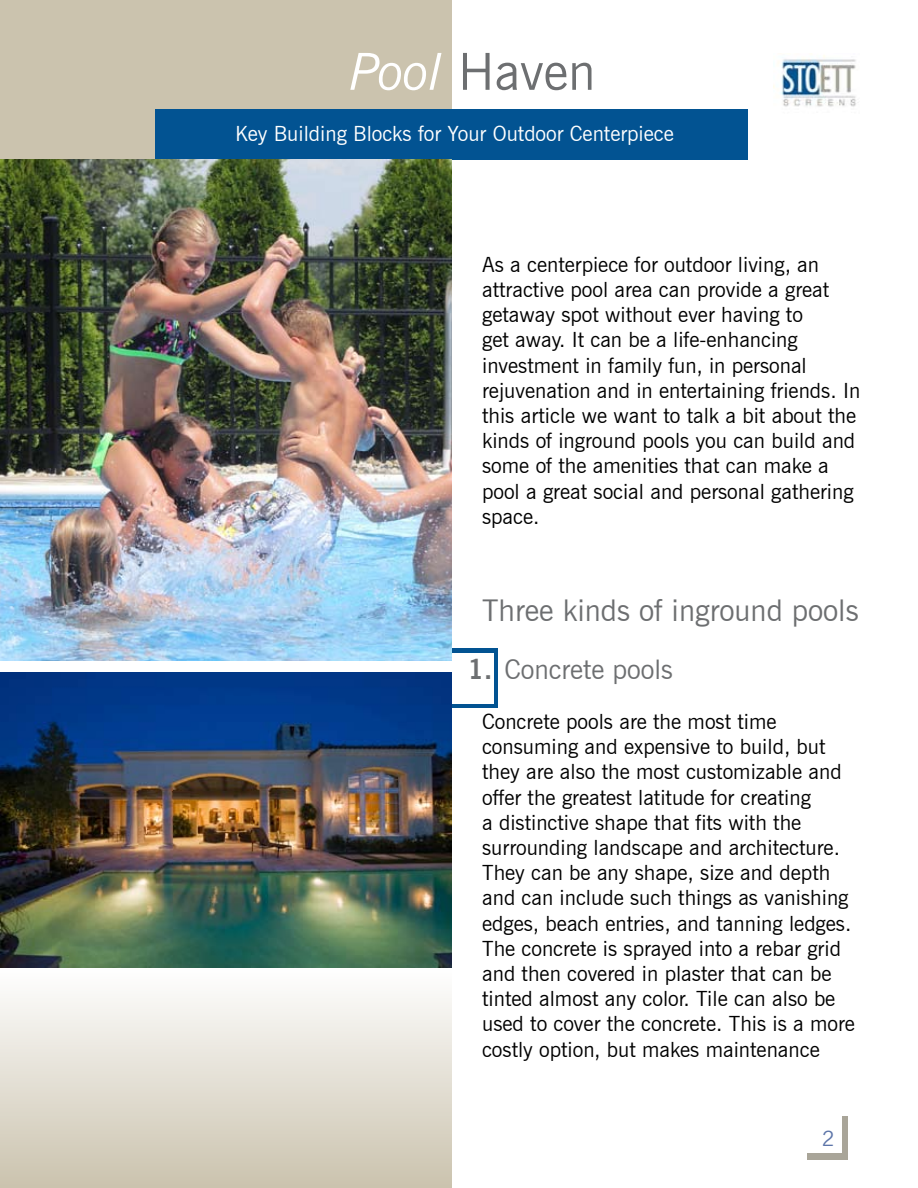
<style>
.page{position:relative;width:918px;height:1188px;background:#fff}
.page>*{position:absolute;margin:0;border:0;box-sizing:border-box;transform-origin:0 0}
.t1{font:51px "News Gothic BT";color:#6d6f71}
.t2{font:30px "News Gothic BT";color:#6d6f71}
.t3{font:27px "News Gothic BT";color:#6d6f71}
.t4{font:21px/25.2px "News Gothic BT";color:#000}
.t5{font:21px "News Gothic BT";color:#fff}
.t6{font:21px "News Gothic BT";color:#5d75a9}
.s1{font-style:italic;color:#fff}
.s2{font-weight:700}
</style>
<div class="page">
<div style="left:438px;top:648px;width:60px;height:60px;background:#025392"></div>
<div style="left:425px;top:653px;width:69px;height:50px;background:#fff"></div>
<div style="left:0;top:0;width:451px;height:159px;background:#cbc3ae"></div>
<div style="left:0;top:969px;width:451px;height:219px;background:linear-gradient(to bottom,#fefefe,#cbc3ae)"></div>
<div style="left:156px;top:110px;width:592px;height:50px;background:#025392"></div>
<img style="left:774px;top:55px;width:82px;height:52px">
<img style="left:0;top:672px;width:451px;height:296px">
<img style="left:0;top:159px;width:451px;height:502px">
<div style="left:807px;top:1116px;width:41px;height:43px;background:#a9a599"></div>
<div style="left:783px;top:1102px;width:58px;height:51px;background:#fff"></div>
<h1 class="t1" style="left:350px;top:41px;width:247px"><span class="s1">Pool</span> Haven</h1>
<p class="t5" style="left:235px;top:121px;width:440px">Key Building Blocks for Your Outdoor Centerpiece</p>
<p class="t4" style="left:482px;top:252px;width:380px">As a centerpiece for outdoor living, an attractive pool area can provide a great getaway spot without ever having to<br>get away. It can be a life-enhancing investment in family fun, in personal rejuvenation and in entertaining friends. In this article we want to talk a bit about the kinds of inground pools you can build and some of the amenities that can make a pool a great social and personal gathering space.</p>
<h2 class="t2" style="left:482px;top:592px;width:378px">Three kinds of inground pools</h2>
<p class="t3" style="left:468px;top:653px;width:206px"><span class="s2">1.</span> Concrete pools</p>
<p class="t4" style="left:482px;top:709px;width:374px">Concrete pools are the most time consuming and expensive to build, but they are also the most customizable and offer the greatest latitude for creating<br>a distinctive shape that fits with the surrounding landscape and architecture.<br>They can be any shape, size and depth and can include such things as vanishing edges, beach entries, and tanning ledges.<br>The concrete is sprayed into a rebar grid and then covered in plaster that can be tinted almost any color. Tile can also be used to cover the concrete. This is a more costly option, but makes maintenance</p>
<p class="t6" style="left:822px;top:1126px;width:14px">2</p>
</div>
